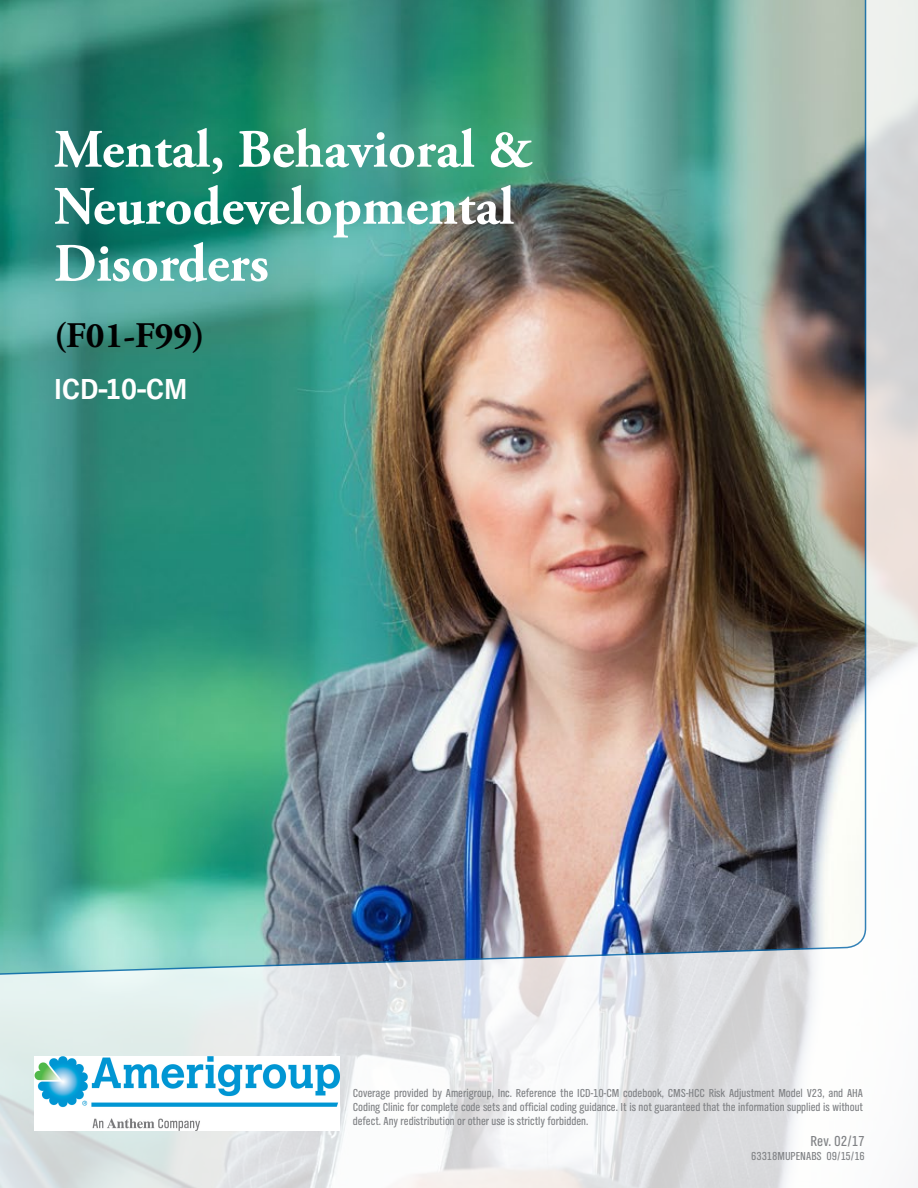
<style>
.page{position:relative;width:918px;height:1188px;background:#fff}
.page>*{position:absolute;margin:0;border:0;box-sizing:border-box;transform-origin:0 0}
.t1{font:700 54px/57px "Adobe Garamond Pro";color:#fff}
.t2{font:700 36px "Adobe Garamond Pro";color:#000}
.t3{font:700 30px "TV Nord EF";color:#fff}
.t4{font:15px "TV Nord Cond EF";color:#808285}
.t5{font:12px/14.4px "TV Nord Cond EF";color:#808285;text-align:justify}
</style>
<div class="page">
<img style="left:0;top:0;width:918px;height:1188px">
<img style="left:35px;top:1056px;width:305px;height:75px">
<h1 class="t1" style="left:54px;top:122px;width:480px">Mental, Behavioral &amp;<br>Neurodevelopmental<br>Disorders</h1>
<h2 class="t2" style="left:54px;top:314px;width:152px">(F01-F99)</h2>
<h3 class="t3" style="left:54px;top:373px;width:135px">ICD-10-CM</h3>
<p class="t5" style="left:353px;top:1086px;width:512px">Coverage provided by Amerigroup, Inc. Reference the ICD-10-CM codebook, CMS-HCC Risk Adjustment Model V23, and AHA Coding Clinic for complete code sets and official coding guidance. It is not guaranteed that the information supplied is without defect. Any redistribution or other use is strictly forbidden.</p>
<p class="t4" style="left:811px;top:1133px;width:56px">Rev. 02/17</p>
<p class="t5" style="left:751px;top:1149px;width:115px">63318MUPENABS 09/15/16</p>
</div>
